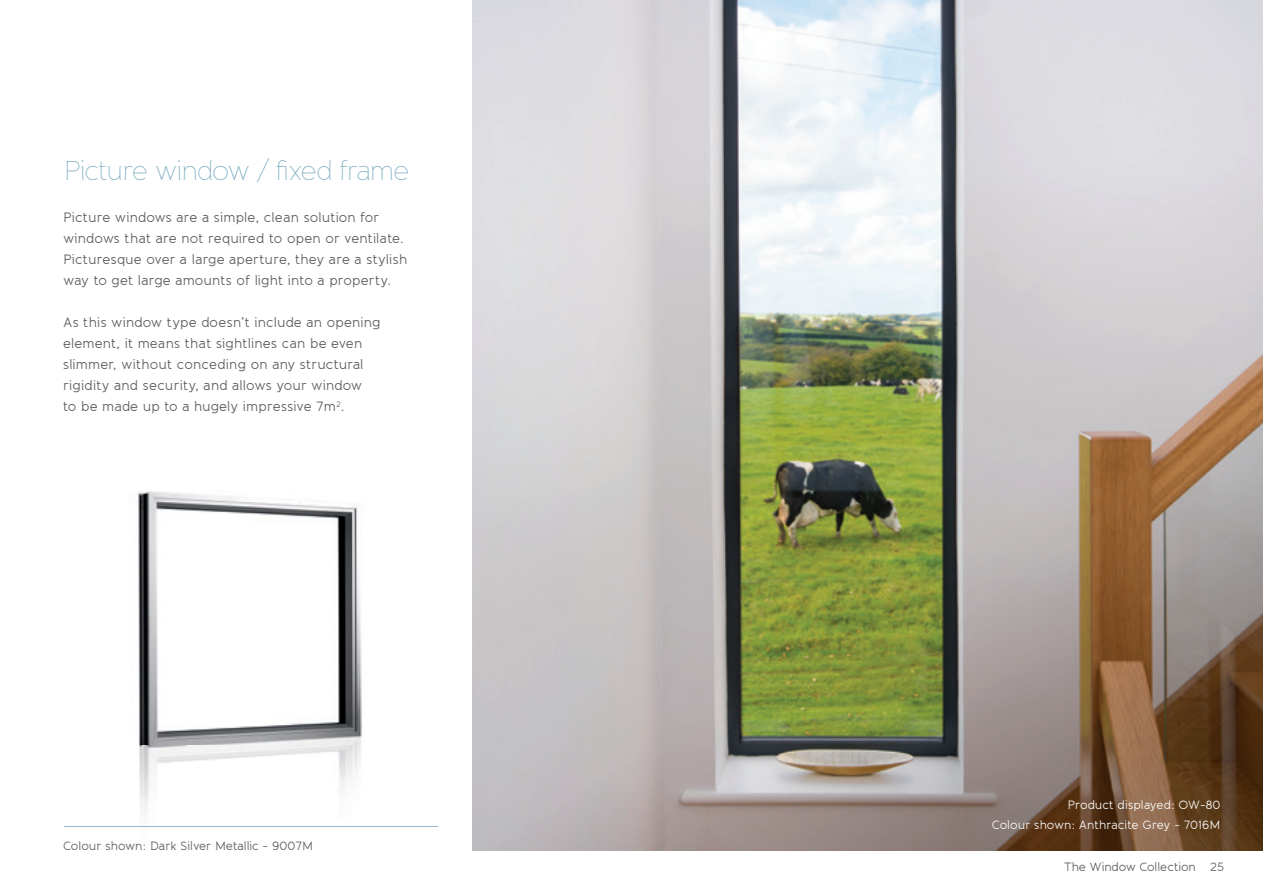
<style>
.page{position:relative;width:1263px;height:893px;background:#fff}
.page>*{position:absolute;margin:0;border:0;box-sizing:border-box;transform-origin:0 0}
.t1{font:100 27px "Banda";letter-spacing:-.035em;color:#7dacc2}
.t2{font:13.5px/21px "Banda";letter-spacing:.005em;color:#57585a}
.t3{font:12px "Banda";letter-spacing:-.01em;color:#57585a}
.t4{font:12px/19.5px "Banda";color:#fff;text-align:right}
</style>
<div class="page">
<img style="left:137px;top:491px;width:225px;height:322px">
<img style="left:472px;top:0;width:791px;height:850px">
<hr style="left:64px;top:826px;width:374px;height:1px;background:#97b9cc">
<h1 class="t1" style="left:64px;top:155px;width:347px">Picture window / fixed frame</h1>
<p class="t2" style="left:63px;top:207px;width:346px">Picture windows are a simple, clean solution for windows that are not required to open or ventilate.<br>Picturesque over a large aperture, they are a stylish way to get large amounts of light into a property.</p>
<p class="t2" style="left:63px;top:312px;width:319px">As this window type doesn’t include an opening element, it means that sightlines can be even slimmer, without conceding on any structural rigidity and security, and allows your window<br>to be made up to a hugely impressive 7m<sup>2</sup>.</p>
<p class="t3" style="left:63px;top:838px;width:252px">Colour shown: Dark Silver Metallic - 9007M</p>
<p class="t4" style="left:992px;top:795px;width:230px">Product displayed: OW-80<br>Colour shown: Anthracite Grey - 7016M</p>
<p class="t3" style="left:1064px;top:859px;width:162px">The Window Collection 25</p>
</div>
